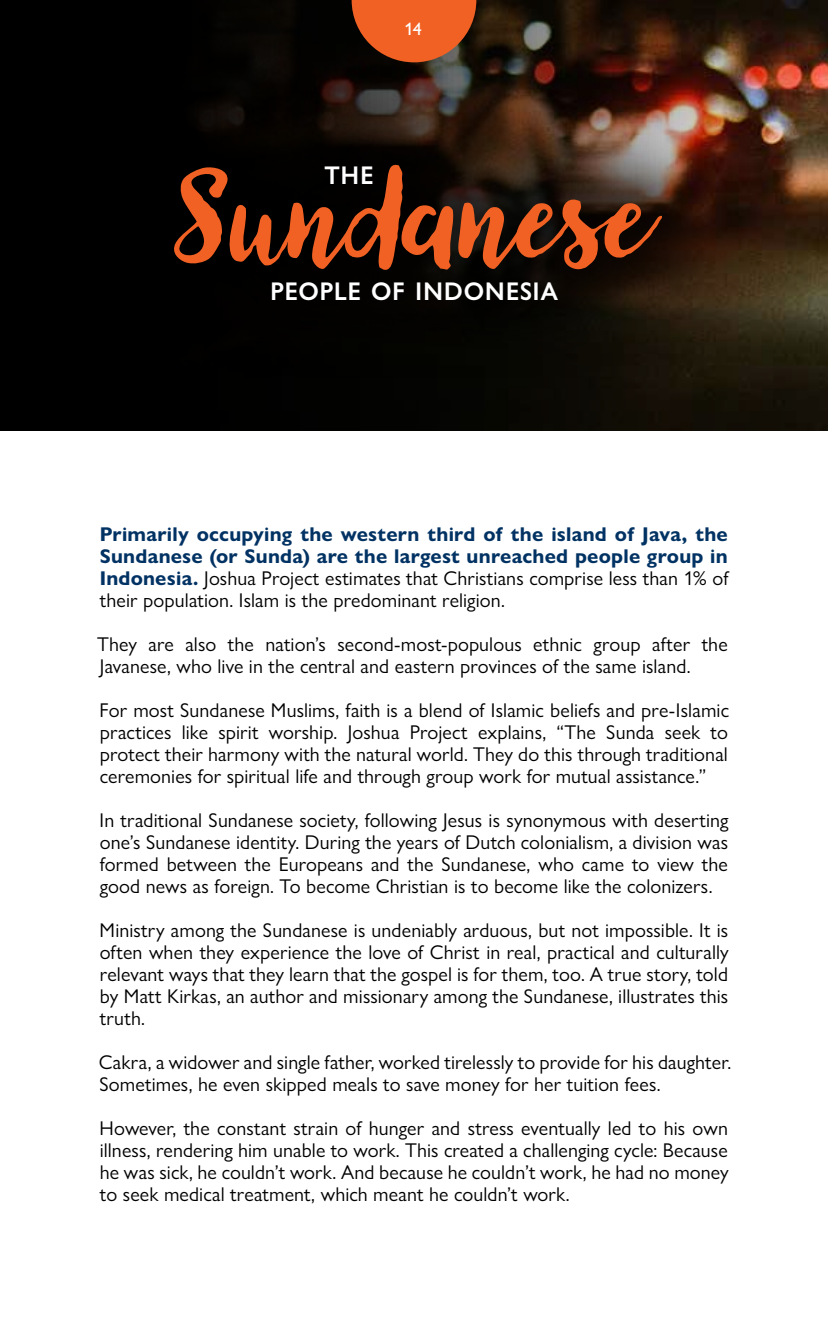
<style>
.page{position:relative;width:828px;height:1332px;background:#fff}
.page>*{position:absolute;margin:0;border:0;box-sizing:border-box;transform-origin:0 0}
.t1{font:120px "Lullabies";color:#f16124}
.t2{font:500 36px "Gill Sans Nova";color:#fff}
.t3{font:20px/22px "Gill Sans Nova";letter-spacing:.005em;color:#000;text-align:justify}
.t4{font:700 20px/22px "Gill Sans Nova";letter-spacing:.01em;color:#003263;text-align:justify}
.t5{font:500 18px "Gill Sans Nova";color:#fff}
.s1{font-weight:400;color:#000}
</style>
<div class="page">
<div style="left:0;top:0;width:828px;height:431px;background:#000"></div>
<img style="left:253px;top:0;width:575px;height:431px">
<svg style="left:352px;top:0;width:124px;height:62px;background:#c45120"></svg>
<div style="left:96px;top:85px;width:645px;height:296px;background:#000;opacity:.75"></div>
<p class="t5" style="left:404px;top:18px;width:19px">14</p>
<h1 class="t1" style="left:176px;top:141px;width:477px">Sundanese</h1>
<h2 class="t2" style="left:270px;top:265px;width:290px">people of indonesia</h2>
<h2 class="t2" style="left:324px;top:149px;width:51px">the</h2>
<p class="t4" style="left:100px;top:523px;width:630px">Primarily occupying the western third of the island of Java, the Sundanese (or Sunda) are the largest unreached people group in Indonesia. <span class="s1">Joshua Project estimates that Christians comprise less than 1% of their population. Islam is the predominant religion.</span></p>
<p class="t3" style="left:97px;top:633px;width:632px">They are also the nation’s second-most-populous ethnic group after the<br>Javanese, who live in the central and eastern provinces of the same island.</p>
<p class="t3" style="left:100px;top:699px;width:631px">For most Sundanese Muslims, faith is a blend of Islamic beliefs and pre-Islamic practices like spirit worship. Joshua Project explains, “The Sunda seek to protect their harmony with the natural world. They do this through traditional ceremonies for spiritual life and through group work for mutual assistance.”</p>
<p class="t3" style="left:100px;top:809px;width:630px">In traditional Sundanese society, following Jesus is synonymous with deserting one’s Sundanese identity. During the years of Dutch colonialism, a division was formed between the Europeans and the Sundanese, who came to view the good news as foreign. To become Christian is to become like the colonizers.</p>
<p class="t3" style="left:100px;top:919px;width:631px">Ministry among the Sundanese is undeniably arduous, but not impossible. It is often when they experience the love of Christ in real, practical and culturally relevant ways that they learn that the gospel is for them, too. A true story, told by Matt Kirkas, an author and missionary among the Sundanese, illustrates this truth.</p>
<p class="t3" style="left:99px;top:1051px;width:634px">Cakra, a widower and single father, worked tirelessly to provide for his daughter.<br>Sometimes, he even skipped meals to save money for her tuition fees.</p>
<p class="t3" style="left:100px;top:1117px;width:631px">However, the constant strain of hunger and stress eventually led to his own illness, rendering him unable to work. This created a challenging cycle: Because he was sick, he couldn’t work. And because he couldn’t work, he had no money to seek medical treatment, which meant he couldn’t work.</p>
</div>
